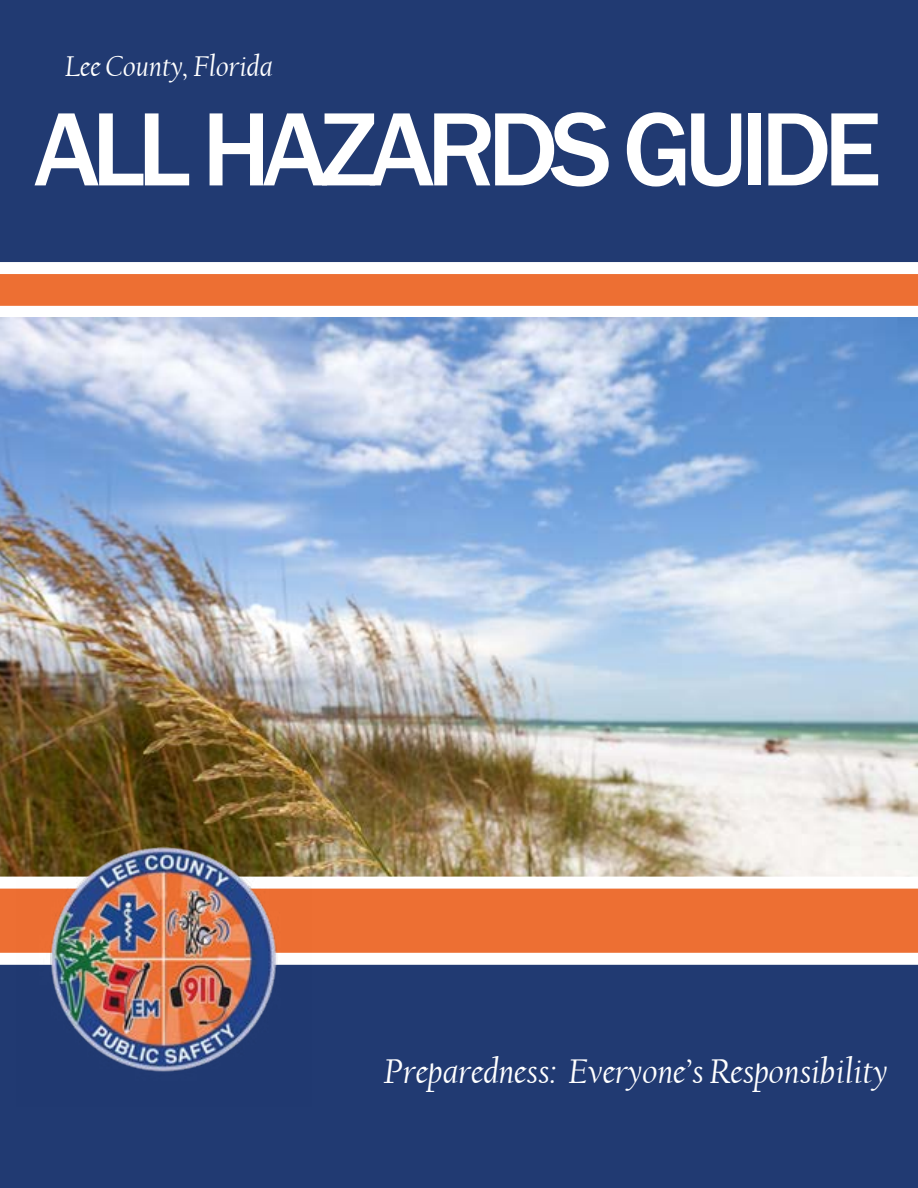
<style>
.page{position:relative;width:918px;height:1188px;background:#213a72}
.page>*{position:absolute;margin:0;border:0;box-sizing:border-box;transform-origin:0 0}
.t1{font:500 108px "Franklin Gothic";letter-spacing:-.075em;color:#fff}
.t2{font:italic 36px "Californian FB";color:#fff}
.t3{font:italic 30px "Californian FB";color:#fff}
</style>
<div class="page">
<svg style="left:0;top:256px;width:918px;height:62px"></svg>
<img style="left:0;top:318px;width:918px;height:553px">
<svg style="left:0;top:871px;width:918px;height:100px"></svg>
<img style="left:16px;top:830px;width:295px;height:277px">
<p class="t3" style="left:65px;top:50px;width:210px">Lee County, Florida</p>
<h1 class="t1" style="left:34px;top:83px;width:849px">ALL HAZARDS GUIDE</h1>
<p class="t2" style="left:384px;top:1052px;width:505px">Preparedness: Everyone’s Responsibility</p>
</div>
